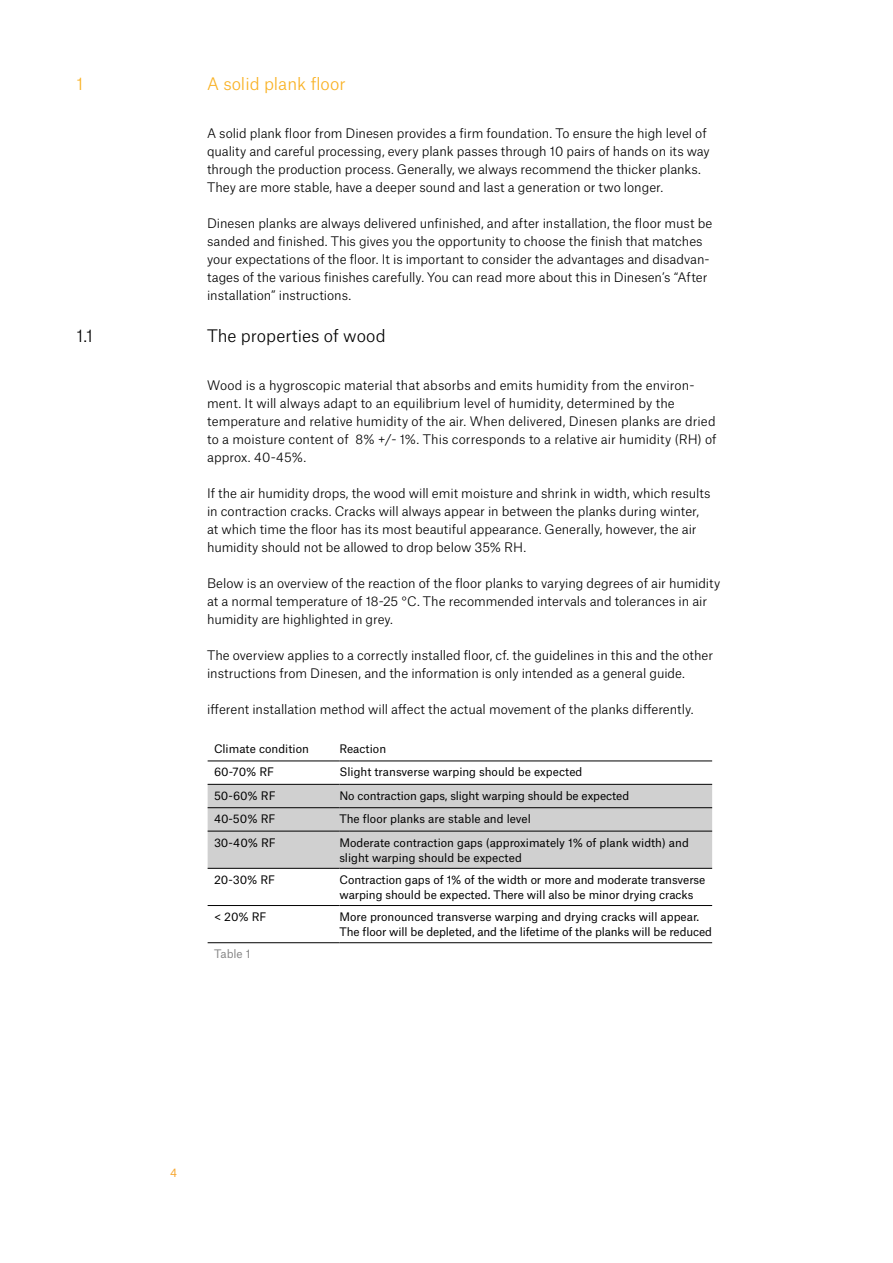
<style>
.page{position:relative;width:893px;height:1263px;background:#fff}
.page>*{position:absolute;margin:0;border:0;box-sizing:border-box;transform-origin:0 0}
.t1{font:300 16.5px "Atlas Grotesk";color:#000}
.t2{font:300 16.5px "Atlas Grotesk";color:#f9b122}
.t3{font:300 12.6px/18px "Atlas Grotesk";color:#000}
.t4{font:11.25px/15px "Atlas Grotesk";letter-spacing:-.005em;color:#000}
.t5{font:11.25px "Atlas Grotesk";color:#878787}
.t6{font:11.25px "Atlas Grotesk";color:#f7a833}
</style>
<div class="page">
<div style="left:208px;top:785px;width:504px;height:83px;background:#d0d0d0"></div>
<hr style="left:208px;top:761px;width:131px;height:1px;background:#000">
<hr style="left:339px;top:761px;width:373px;height:1px;background:#000">
<hr style="left:208px;top:784px;width:131px;height:1px;background:#000">
<hr style="left:339px;top:784px;width:373px;height:1px;background:#000">
<hr style="left:208px;top:807px;width:131px;height:1px;background:#000">
<hr style="left:339px;top:807px;width:373px;height:1px;background:#000">
<hr style="left:208px;top:831px;width:131px;height:1px;background:#000">
<hr style="left:208px;top:868px;width:131px;height:1px;background:#000">
<hr style="left:339px;top:831px;width:373px;height:1px;background:#000">
<hr style="left:208px;top:905px;width:131px;height:1px;background:#000">
<hr style="left:339px;top:905px;width:373px;height:1px;background:#000">
<hr style="left:339px;top:868px;width:373px;height:1px;background:#000">
<hr style="left:208px;top:942px;width:131px;height:1px;background:#000">
<hr style="left:339px;top:942px;width:373px;height:1px;background:#000">
<h1 class="t2" style="left:77px;top:71px;width:8px">1</h1>
<h1 class="t2" style="left:207px;top:71px;width:140px">A solid plank floor</h1>
<p class="t3" style="left:207px;top:123px;width:504px">A solid plank floor from Dinesen provides a firm foundation. To ensure the high level of quality and careful processing, every plank passes through 10 pairs of hands on its way through the production process. Generally, we always recommend the thicker planks.<br>They are more stable, have a deeper sound and last a generation or two longer.</p>
<p class="t3" style="left:207px;top:213px;width:507px">Dinesen planks are always delivered unfinished, and after installation, the floor must be sanded and finished. This gives you the opportunity to choose the finish that matches your expectations of the floor. It is important to consider the advantages and disadvan&shy;tages of the various finishes carefully. You can read more about this in Dinesen’s “After installation” instructions.</p>
<h1 class="t1" style="left:77px;top:322px;width:18px">1.1</h1>
<h1 class="t1" style="left:207px;top:322px;width:180px">The properties of wood</h1>
<p class="t3" style="left:207px;top:374px;width:511px">Wood is a hygroscopic material that absorbs and emits humidity from the environ&shy;ment. It will always adapt to an equilibrium level of humidity, determined by the temperature and relative humidity of the air. When delivered, Dinesen planks are dried to a moisture content of 8% +/- 1%. This corresponds to a relative air humidity (RH) of approx. 40-45%.</p>
<p class="t3" style="left:207px;top:482px;width:505px">If the air humidity drops, the wood will emit moisture and shrink in width, which results in contraction cracks. Cracks will always appear in between the planks during winter, at which time the floor has its most beautiful appearance. Generally, however, the air humidity should not be allowed to drop below 35% RH.</p>
<p class="t3" style="left:207px;top:572px;width:515px">Below is an overview of the reaction of the floor planks to varying degrees of air humidity at a normal temperature of 18-25 °C. The recommended intervals and tolerances in air humidity are highlighted in grey.</p>
<p class="t3" style="left:207px;top:644px;width:508px">The overview applies to a correctly installed floor, cf. the guidelines in this and the other instructions from Dinesen, and the information is only intended as a general guide.</p>
<p class="t3" style="left:207px;top:698px;width:488px">ifferent installation method will affect the actual movement of the planks differently.</p>
<p class="t4" style="left:214px;top:740px;width:96px">Climate condition</p>
<p class="t4" style="left:339px;top:740px;width:48px">Reaction</p>
<p class="t4" style="left:214px;top:763px;width:62px">60-70% RF</p>
<p class="t4" style="left:339px;top:763px;width:245px">Slight transverse warping should be expected</p>
<p class="t4" style="left:214px;top:787px;width:63px">50-60% RF</p>
<p class="t4" style="left:339px;top:787px;width:291px">No contraction gaps, slight warping should be expected</p>
<p class="t4" style="left:214px;top:810px;width:63px">40-50% RF</p>
<p class="t4" style="left:339px;top:810px;width:193px">The floor planks are stable and level</p>
<p class="t4" style="left:214px;top:834px;width:63px">30-40% RF</p>
<p class="t4" style="left:339px;top:834px;width:351px">Moderate contraction gaps (approximately 1% of plank width) and slight warping should be expected</p>
<p class="t4" style="left:214px;top:871px;width:63px">20-30% RF</p>
<p class="t4" style="left:339px;top:871px;width:367px">Contraction gaps of 1% of the width or more and moderate transverse warping should be expected. There will also be minor drying cracks</p>
<p class="t4" style="left:214px;top:908px;width:54px">&lt; 20% RF</p>
<p class="t4" style="left:339px;top:908px;width:374px">More pronounced transverse warping and drying cracks will appear.<br>The floor will be depleted, and the lifetime of the planks will be reduced</p>
<p class="t5" style="left:214px;top:945px;width:38px">Table 1</p>
<p class="t6" style="left:170px;top:1164px;width:9px">4</p>
</div>
